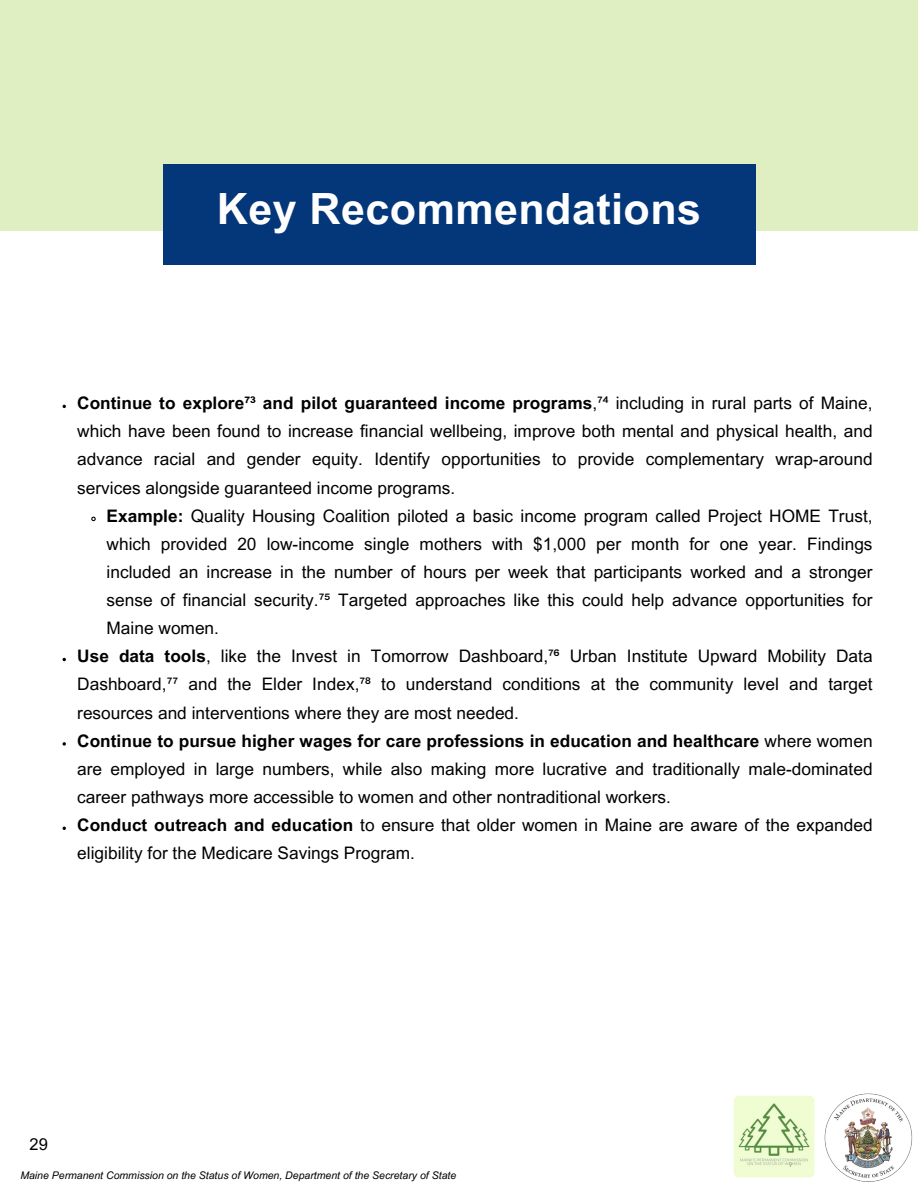
<style>
.page{position:relative;width:918px;height:1188px;background:#fff}
.page>*{position:absolute;margin:0;border:0;box-sizing:border-box;transform-origin:0 0}
.t1{font:700 43.05px "Arial MT Pro";letter-spacing:.01em;color:#fff}
.t2{font:17.25px/28.2px "Arial MT Pro";color:#000;text-align:justify}
.t3{font:16.5px "Arial MT Pro";color:#000}
.t4{font:italic 10.5px "Arial MT Pro";color:#000}
.s1{font-weight:700}
</style>
<div class="page">
<svg style="left:91px;top:516px;width:5px;height:6px"></svg>
<svg style="left:63px;top:742px;width:3px;height:4px"></svg>
<img style="left:733px;top:1093px;width:180px;height:89px">
<div style="left:0;top:0;width:918px;height:231px;background:#dfefc1"></div>
<div style="left:163px;top:165px;width:592px;height:100px;background:#043779"></div>
<p class="t1" style="left:217px;top:193px;width:486px">Key Recommendations</p>
<h1 class="t2" style="left:77px;top:391px;width:797px"><span class="s1">Continue to explore⁷³ and pilot guaranteed income programs</span>,⁷⁴ including in rural parts of Maine, which have been found to increase financial wellbeing, improve both mental and physical health, and advance racial and gender equity. Identify opportunities to provide complementary wrap-around services alongside guaranteed income programs.</h1>
<p class="t2" style="left:107px;top:504px;width:768px"><span class="s1">Example:</span> Quality Housing Coalition piloted a basic income program called Project HOME Trust, which provided 20 low-income single mothers with $1,000 per month for one year. Findings included an increase in the number of hours per week that participants worked and a stronger sense of financial security.⁷⁵ Targeted approaches like this could help advance opportunities for Maine women.</p>
<p class="t2" style="left:77px;top:644px;width:797px"><span class="s1">Use data tools</span>, like the Invest in Tomorrow Dashboard,⁷⁶ Urban Institute Upward Mobility Data Dashboard,⁷⁷ and the Elder Index,⁷⁸ to understand conditions at the community level and target resources and interventions where they are most needed.</p>
<p class="t2" style="left:77px;top:729px;width:797px"><span class="s1">Continue to pursue higher wages for care professions in education and healthcare</span> where women are employed in large numbers, while also making more lucrative and traditionally male-dominated career pathways more accessible to women and other nontraditional workers.</p>
<p class="t2" style="left:77px;top:813px;width:797px"><span class="s1">Conduct outreach and education</span> to ensure that older women in Maine are aware of the expanded eligibility for the Medicare Savings Program.</p>
<p class="t3" style="left:30px;top:1138px;width:20px">29</p>
<p class="t4" style="left:20px;top:1172px;width:437px">Maine Permanent Commission on the Status of Women, Department of the Secretary of State</p>
</div>
